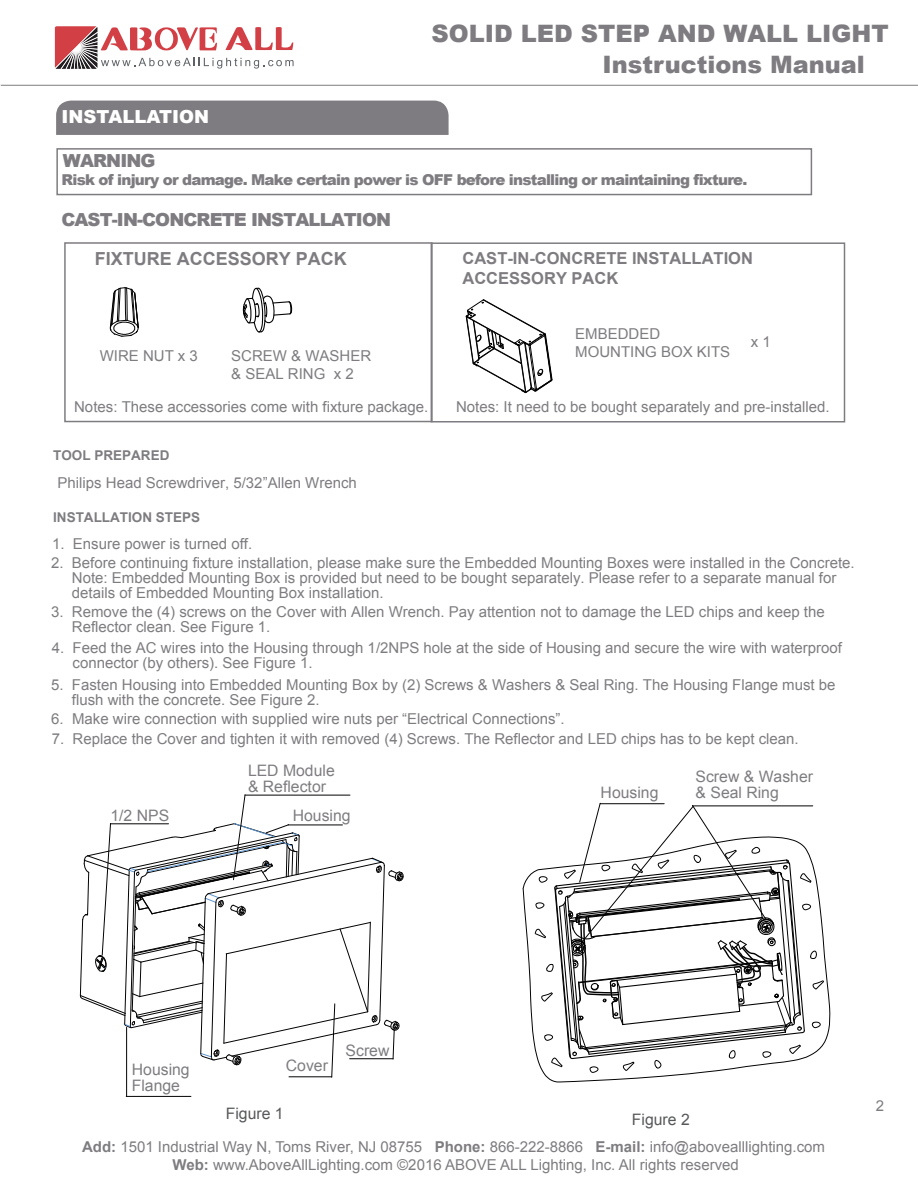
<style>
.page{position:relative;width:918px;height:1188px;background:#fff}
.page>*{position:absolute;margin:0;border:0;box-sizing:border-box;transform-origin:0 0}
.t1{font:900 24px "Arial";color:#7e7c80}
.t2{font:900 18px "Arial";letter-spacing:-.05em;color:#7e7c80}
.t3{font:700 18px "Arial";color:#7e7c80}
.t4{font:900 18px "Arial";color:#fff}
.t5{font:700 16.5px/19.8px "Arial";color:#7e7c80}
.t6{font:15.75px/15.8px "Arial";color:#7e7c80}
.t7{font:15.75px "Arial";color:#57585a}
.t8{font:15px/15px "Arial";color:#7e7c80}
.t9{font:900 15px "Arial";letter-spacing:-.05em;color:#7e7c80}
.t10{font:700 13.5px "Arial";color:#7e7c80}
.s1{font-weight:700}
</style>
<div class="page">
<div style="left:56px;top:101px;width:393px;height:34px;background:#7e7c80"></div>
<svg style="left:110px;top:287px;width:29px;height:50px"></svg>
<div style="left:56px;top:148px;width:756px;height:47px;border:2px solid #7e7c80"></div>
<hr style="left:1px;top:85px;width:917px;height:1px;background:#7e7c80">
<svg style="left:55px;top:26px;width:239px;height:43px"></svg>
<hr style="left:126px;top:1096px;width:65px;height:1px;background:#030303">
<hr style="left:126px;top:1027px;width:1px;height:69px;background:#030303">
<svg style="left:79px;top:794px;width:325px;height:284px"></svg>
<hr style="left:110px;top:823px;width:59px;height:1px;background:#030303">
<svg style="left:242px;top:287px;width:51px;height:46px"></svg>
<svg style="left:543px;top:944px;width:287px;height:138px"></svg>
<svg style="left:523px;top:802px;width:301px;height:271px"></svg>
<svg style="left:465px;top:299px;width:88px;height:95px"></svg>
<div style="left:431px;top:242px;width:414px;height:181px;border:2px solid #7e7c80"></div>
<div style="left:64px;top:242px;width:369px;height:180px;border:2px solid #7e7c80"></div>
<h1 class="t1" style="left:432px;top:16px;width:459px">SOLID LED STEP AND WALL LIGHT</h1>
<p class="t4" style="left:62px;top:103px;width:149px">INSTALLATION</p>
<h1 class="t1" style="left:603px;top:47px;width:264px">Instructions Manual</h1>
<p class="t2" style="left:63px;top:147px;width:94px">WARNING</p>
<p class="t9" style="left:62px;top:169px;width:687px">Risk of injury or damage. Make certain power is OFF before installing or maintaining fixture.</p>
<p class="t2" style="left:61px;top:207px;width:331px">CAST-IN-CONCRETE INSTALLATION</p>
<p class="t3" style="left:95px;top:247px;width:254px">FIXTURE ACCESSORY PACK</p>
<p class="t8" style="left:100px;top:349px;width:100px">WIRE NUT x 3</p>
<p class="t8" style="left:231px;top:347px;width:142px;line-height:18px">SCREW &amp; WASHER &amp; SEAL RING x 2</p>
<p class="t5" style="left:463px;top:249px;width:292px">CAST-IN-CONCRETE INSTALLATION<br>ACCESSORY PACK</p>
<p class="t8" style="left:575px;top:325px;width:157px;line-height:18px">EMBEDDED<br>MOUNTING BOX KITS</p>
<p class="t8" style="left:751px;top:334px;width:22px">x 1</p>
<p class="t8" style="left:74px;top:399px;width:356px">Notes: These accessories come with fixture package.</p>
<p class="t8" style="left:456px;top:399px;width:375px">Notes: It need to be bought separately and pre-installed.</p>
<p class="t10" style="left:53px;top:446px;width:118px">TOOL PREPARED</p>
<p class="t8" style="left:58px;top:475px;width:301px">Philips Head Screwdriver, 5/32”Allen Wrench</p>
<p class="t10" style="left:53px;top:508px;width:149px">INSTALLATION STEPS</p>
<p class="t8" style="left:52px;top:536px;width:202px">1. Ensure power is turned off.</p>
<p class="t8" style="left:72px;top:555px;width:784px;text-indent:-21px">2. Before continuing fixture installation, please make sure the Embedded Mounting Boxes were installed in the Concrete.<br>Note: Embedded Mounting Box is provided but need to be bought separately. Please refer to a separate manual for details of Embedded Mounting Box installation.</p>
<p class="t8" style="left:72px;top:605px;width:754px;text-indent:-21px">3. Remove the (4) screws on the Cover with Allen Wrench. Pay attention not to damage the LED chips and keep the<br>Reflector clean. See Figure 1.</p>
<p class="t8" style="left:73px;top:640px;width:771px;text-indent:-21px">4. Feed the AC wires into the Housing through 1/2NPS hole at the side of Housing and secure the wire with waterproof connector (by others). See Figure 1.</p>
<p class="t8" style="left:72px;top:677px;width:765px;text-indent:-21px">5. Fasten Housing into Embedded Mounting Box by (2) Screws &amp; Washers &amp; Seal Ring. The Housing Flange must be flush with the concrete. See Figure 2.</p>
<p class="t8" style="left:51px;top:712px;width:515px">6. Make wire connection with supplied wire nuts per “Electrical Connections”.</p>
<p class="t8" style="left:52px;top:731px;width:748px">7. Replace the Cover and tighten it with removed (4) Screws. The Reflector and LED chips has to be kept clean.</p>
<p class="t6" style="left:110px;top:808px;width:60px">1/2 NPS</p>
<p class="t6" style="left:248px;top:763px;width:88px">LED Module &amp; Reflector</p>
<p class="t6" style="left:293px;top:808px;width:59px">Housing</p>
<p class="t6" style="left:601px;top:785px;width:59px">Housing</p>
<p class="t6" style="left:696px;top:769px;width:119px">Screw &amp; Washer &amp; Seal Ring</p>
<p class="t6" style="left:132px;top:1062px;width:59px">Housing</p>
<p class="t6" style="left:286px;top:1058px;width:44px">Cover</p>
<p class="t6" style="left:132px;top:1078px;width:50px">Flange</p>
<p class="t6" style="left:346px;top:1043px;width:45px">Screw</p>
<p class="t7" style="left:226px;top:1103px;width:59px">Figure 1</p>
<p class="t7" style="left:632px;top:1110px;width:59px">Figure 2</p>
<p class="t8" style="left:82px;top:1138px;width:745px;line-height:18px;text-align:center"><span class="s1">Add:</span> 1501 Industrial Way N, Toms River, NJ 08755 <span class="s1">Phone:</span> 866-222-8866 <span class="s1">E-mail:</span> info@abovealllighting.com<br><span class="s1">Web:</span> www.AboveAllLighting.com ©2016 ABOVE ALL Lighting, Inc. All rights reserved</p>
<p class="t8" style="left:876px;top:1098px;width:10px">2</p>
</div>
